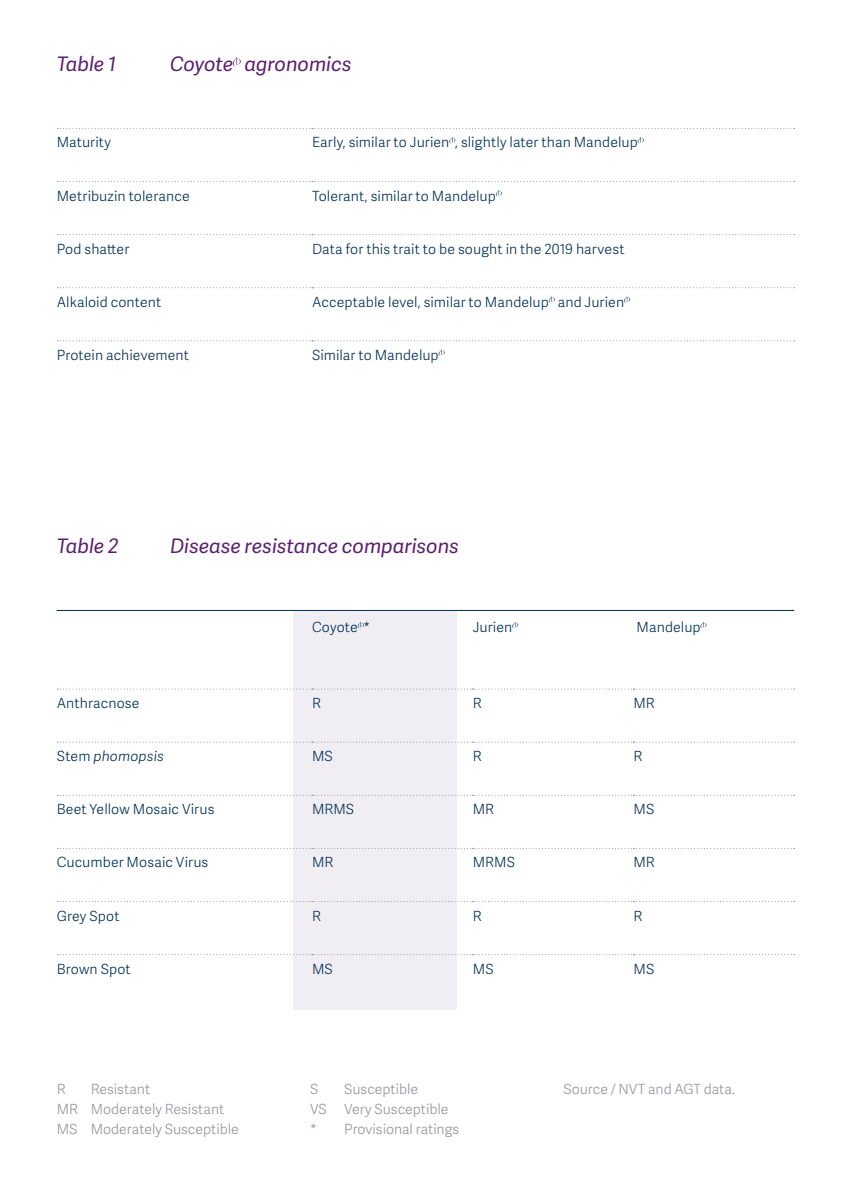
<style>
.page{position:relative;width:851px;height:1191px;background:#fff}
.page>*{position:absolute;margin:0;border:0;box-sizing:border-box;transform-origin:0 0}
.t1{font:italic 20px "Adelle Sans";letter-spacing:-.005em;color:#5c1e70}
.t2{font:300 14px "Adelle Sans";letter-spacing:.01em;color:#002e54}
.t3{font:300 14px "Adelle Sans";color:#939598}
.t4{font:italic 300 14px "Adelle Sans";letter-spacing:.005em;color:#002e54}
.s1{font-style:normal}
</style>
<div class="page">
<svg style="left:233px;top:57px;width:8px;height:10px"></svg>
<div style="left:293px;top:610px;width:164px;height:399px;background:#f0edf3"></div>
<svg style="left:57px;top:688px;width:737px;height:1px"></svg>
<svg style="left:57px;top:741px;width:737px;height:1px"></svg>
<svg style="left:57px;top:795px;width:737px;height:1px"></svg>
<svg style="left:57px;top:848px;width:737px;height:1px"></svg>
<svg style="left:57px;top:901px;width:737px;height:1px"></svg>
<svg style="left:57px;top:954px;width:737px;height:1px"></svg>
<hr style="left:57px;top:610px;width:255px;height:1px;background:#002e54">
<hr style="left:312px;top:610px;width:160px;height:1px;background:#002e54">
<hr style="left:472px;top:610px;width:161px;height:1px;background:#002e54">
<hr style="left:633px;top:610px;width:161px;height:1px;background:#002e54">
<svg style="left:357px;top:622px;width:6px;height:6px"></svg>
<svg style="left:512px;top:622px;width:6px;height:6px"></svg>
<svg style="left:700px;top:622px;width:6px;height:6px"></svg>
<svg style="left:57px;top:128px;width:737px;height:1px"></svg>
<svg style="left:57px;top:181px;width:737px;height:1px"></svg>
<svg style="left:57px;top:234px;width:737px;height:1px"></svg>
<svg style="left:57px;top:287px;width:737px;height:1px"></svg>
<svg style="left:57px;top:340px;width:737px;height:1px"></svg>
<svg style="left:449px;top:137px;width:6px;height:6px"></svg>
<svg style="left:637px;top:137px;width:6px;height:6px"></svg>
<svg style="left:495px;top:190px;width:6px;height:7px"></svg>
<svg style="left:548px;top:296px;width:6px;height:7px"></svg>
<svg style="left:624px;top:296px;width:6px;height:7px"></svg>
<svg style="left:438px;top:349px;width:6px;height:7px"></svg>
<p class="t1" style="left:57px;top:50px;width:61px">Table 1</p>
<p class="t1" style="left:170px;top:50px;width:183px">Coyote agronomics</p>
<p class="t2" style="left:57px;top:133px;width:56px">Maturity</p>
<p class="t2" style="left:312px;top:133px;width:327px">Early, similar to Jurien , slightly later than Mandelup</p>
<p class="t2" style="left:57px;top:186px;width:134px">Metribuzin tolerance</p>
<p class="t2" style="left:312px;top:186px;width:185px">Tolerant, similar to Mandelup</p>
<p class="t2" style="left:57px;top:239px;width:74px">Pod shatter</p>
<p class="t2" style="left:312px;top:239px;width:314px">Data for this trait to be sought in the 2019 harvest</p>
<p class="t2" style="left:57px;top:292px;width:106px">Alkaloid content</p>
<p class="t2" style="left:312px;top:292px;width:313px">Acceptable level, similar to Mandelup and Jurien</p>
<p class="t2" style="left:57px;top:345px;width:134px">Protein achievement</p>
<p class="t2" style="left:312px;top:345px;width:128px">Similar to Mandelup</p>
<p class="t1" style="left:57px;top:532px;width:63px">Table 2</p>
<p class="t1" style="left:170px;top:532px;width:290px">Disease resistance comparisons</p>
<p class="t2" style="left:312px;top:617px;width:60px">Coyote *</p>
<p class="t2" style="left:472px;top:617px;width:41px">Jurien</p>
<p class="t2" style="left:636px;top:617px;width:65px">Mandelup</p>
<p class="t2" style="left:57px;top:693px;width:84px">Anthracnose</p>
<p class="t2" style="left:312px;top:693px;width:10px">R</p>
<p class="t2" style="left:472px;top:693px;width:10px">R</p>
<p class="t2" style="left:633px;top:693px;width:23px">MR</p>
<p class="t4" style="left:57px;top:746px;width:109px"><span class="s1">Stem</span> phomopsis</p>
<p class="t2" style="left:312px;top:746px;width:22px">MS</p>
<p class="t2" style="left:472px;top:746px;width:10px">R</p>
<p class="t2" style="left:633px;top:746px;width:10px">R</p>
<p class="t2" style="left:57px;top:799px;width:159px">Beet Yellow Mosaic Virus</p>
<p class="t2" style="left:312px;top:799px;width:44px">MRMS</p>
<p class="t2" style="left:472px;top:799px;width:23px">MR</p>
<p class="t2" style="left:633px;top:799px;width:22px">MS</p>
<p class="t2" style="left:57px;top:852px;width:153px">Cucumber Mosaic Virus</p>
<p class="t2" style="left:312px;top:852px;width:23px">MR</p>
<p class="t2" style="left:472px;top:852px;width:44px">MRMS</p>
<p class="t2" style="left:633px;top:852px;width:23px">MR</p>
<p class="t2" style="left:57px;top:905px;width:64px">Grey Spot</p>
<p class="t2" style="left:312px;top:905px;width:10px">R</p>
<p class="t2" style="left:472px;top:905px;width:10px">R</p>
<p class="t2" style="left:633px;top:905px;width:10px">R</p>
<p class="t2" style="left:57px;top:958px;width:75px">Brown Spot</p>
<p class="t2" style="left:312px;top:958px;width:22px">MS</p>
<p class="t2" style="left:472px;top:958px;width:22px">MS</p>
<p class="t2" style="left:633px;top:958px;width:22px">MS</p>
<p class="t3" style="left:57px;top:1079px;width:10px">R</p>
<p class="t3" style="left:91px;top:1079px;width:61px">Resistant</p>
<p class="t3" style="left:57px;top:1099px;width:169px">MR Moderately Resistant</p>
<p class="t3" style="left:57px;top:1119px;width:184px">MS Moderately Susceptible</p>
<p class="t3" style="left:310px;top:1079px;width:10px">S</p>
<p class="t3" style="left:344px;top:1079px;width:76px">Susceptible</p>
<p class="t3" style="left:310px;top:1099px;width:140px">VS Very Susceptible</p>
<p class="t3" style="left:310px;top:1119px;width:151px">* Provisional ratings</p>
<p class="t3" style="left:563px;top:1079px;width:173px">Source / NVT and AGT data.</p>
</div>
